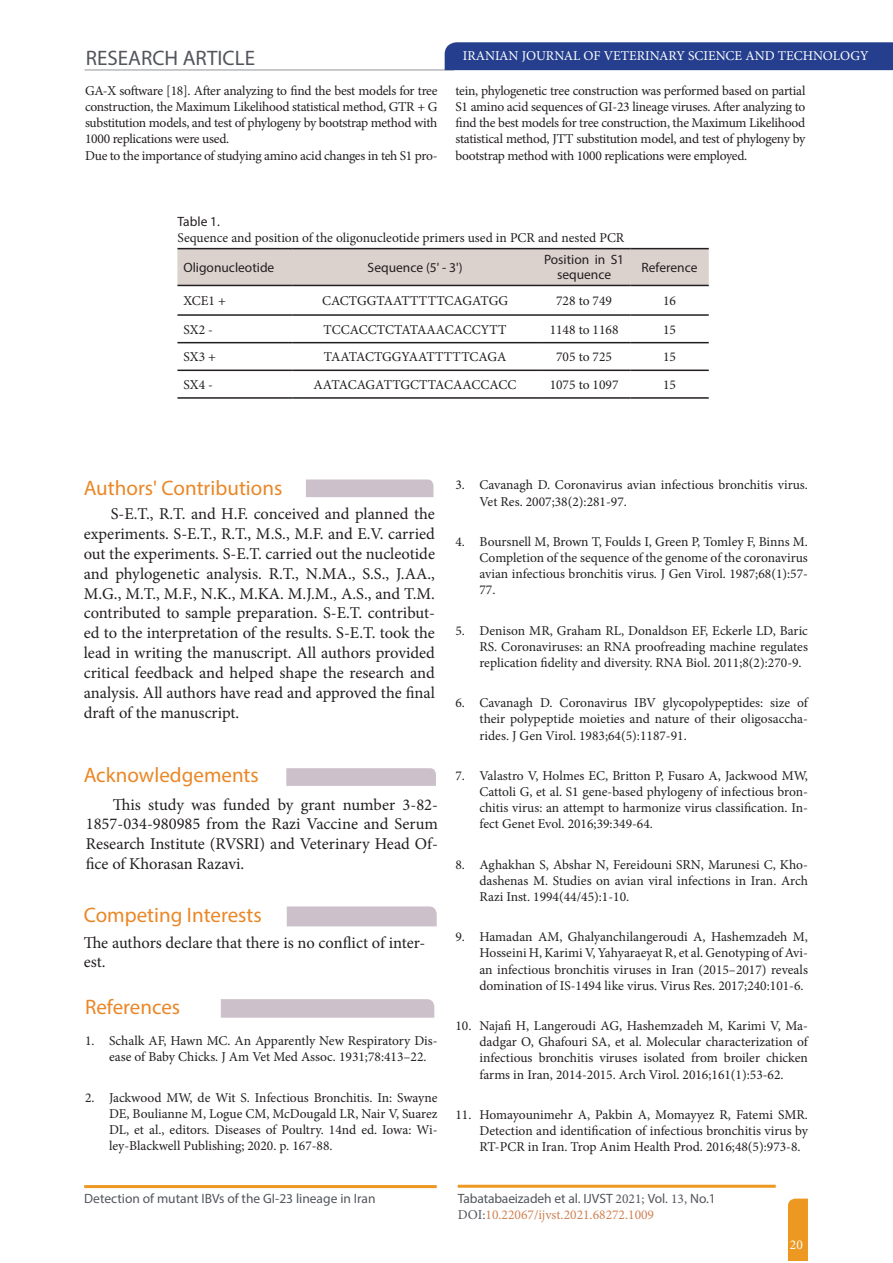
<style>
.page{position:relative;width:893px;height:1263px;background:#fff}
.page>*{position:absolute;margin:0;border:0;box-sizing:border-box;transform-origin:0 0}
.t1{font:21px "Myriad Pro";color:#ea8727}
.t2{font:21px "Myriad Pro";color:#53555c}
.t3{font:16.5px/19.8px "Minion Pro";letter-spacing:-.005em;color:#231f20;text-align:justify}
.t4{font:13.5px/16.2px "Minion Pro";letter-spacing:-.005em;color:#231f20;text-align:justify}
.t5{font:13.5px "Myriad Pro";color:#52565c}
.t6{font:13.5px/15px "Myriad Pro";color:#231f20;text-align:center}
.t7{font:13.5px "Minion Pro";color:#fff}
.t8{font:13.5px "Minion Pro";color:#ce8253}
.s1{font-family:"Minion Pro"}
.s2{color:#52565c}
</style>
<div class="page">
<svg style="left:788px;top:1198px;width:20px;height:63px"></svg>
<hr style="left:84px;top:69px;width:370px;height:2px;background:#b6b8b9">
<svg style="left:443px;top:42px;width:450px;height:29px;background:#2f4793"></svg>
<hr style="left:84px;top:1185px;width:353px;height:3px;background:#ec9821">
<hr style="left:458px;top:1185px;width:318px;height:3px;background:#ec9821">
<div style="left:177px;top:249px;width:532px;height:36px;background:#dbd2ce"></div>
<hr style="left:630px;top:314px;width:79px;height:2px;background:#231f20">
<hr style="left:538px;top:314px;width:92px;height:2px;background:#231f20">
<hr style="left:292px;top:314px;width:246px;height:2px;background:#231f20">
<hr style="left:177px;top:314px;width:115px;height:2px;background:#231f20">
<hr style="left:292px;top:342px;width:246px;height:1px;background:#231f20">
<hr style="left:177px;top:342px;width:115px;height:1px;background:#231f20">
<hr style="left:292px;top:370px;width:246px;height:1px;background:#231f20">
<hr style="left:177px;top:370px;width:115px;height:1px;background:#231f20">
<hr style="left:292px;top:397px;width:246px;height:2px;background:#231f20">
<hr style="left:177px;top:397px;width:115px;height:2px;background:#231f20">
<hr style="left:630px;top:248px;width:79px;height:1px;background:#231f20">
<hr style="left:538px;top:248px;width:92px;height:1px;background:#231f20">
<hr style="left:292px;top:248px;width:246px;height:1px;background:#231f20">
<hr style="left:177px;top:248px;width:115px;height:1px;background:#231f20">
<hr style="left:630px;top:285px;width:79px;height:1px;background:#231f20">
<hr style="left:538px;top:285px;width:92px;height:1px;background:#231f20">
<hr style="left:292px;top:285px;width:246px;height:1px;background:#231f20">
<hr style="left:177px;top:285px;width:115px;height:1px;background:#231f20">
<hr style="left:630px;top:342px;width:79px;height:1px;background:#231f20">
<hr style="left:538px;top:342px;width:92px;height:1px;background:#231f20">
<hr style="left:630px;top:370px;width:79px;height:1px;background:#231f20">
<hr style="left:538px;top:370px;width:92px;height:1px;background:#231f20">
<hr style="left:630px;top:397px;width:79px;height:2px;background:#231f20">
<hr style="left:538px;top:397px;width:92px;height:2px;background:#231f20">
<div style="left:306px;top:479px;width:127px;height:18px;background:#ccc1ca"></div>
<div style="left:287px;top:906px;width:150px;height:20px;background:#ccc1ca"></div>
<div style="left:221px;top:999px;width:213px;height:19px;background:#ccc1ca"></div>
<div style="left:286px;top:768px;width:150px;height:18px;background:#ccc1ca"></div>
<h1 class="t2" style="left:86px;top:45px;width:171px">RESEARCH ARTICLE</h1>
<p class="t7" style="left:463px;top:47px;width:407px">IRANIAN JOURNAL OF VETERINARY SCIENCE AND TECHNOLOGY</p>
<p class="t4" style="left:85px;top:83px;width:354px;text-align:left">GA-X software [18]. After analyzing to find the best models for tree construction, the Maximum Likelihood statistical method, GTR + G substitution models, and test of phylogeny by bootstrap method with 1000 replications were used.<br>Due to the importance of studying amino acid changes in teh S1 pro-</p>
<p class="t4" style="left:455px;top:82px;width:351px">tein, phylogenetic tree construction was performed based on partial S1 amino acid sequences of GI-23 lineage viruses. After analyzing to find the best models for tree construction, the Maximum Likelihood statistical method, JTT substitution model, and test of phylogeny by bootstrap method with 1000 replications were employed.</p>
<p class="t6" style="left:177px;top:213px;width:44px">Table 1.</p>
<p class="t4" style="left:177px;top:230px;width:448px">Sequence and position of the oligonucleotide primers used in PCR and nested PCR</p>
<p class="t6" style="left:544px;top:252px;width:82px">Position in S1 sequence</p>
<p class="t6" style="left:642px;top:260px;width:57px">Reference</p>
<p class="t6" style="left:183px;top:260px;width:92px">Oligonucleotide</p>
<p class="t6" style="left:368px;top:260px;width:96px">Sequence (5' - 3')</p>
<p class="t4" style="left:183px;top:293px;width:44px">XCE1 +</p>
<p class="t4" style="left:322px;top:293px;width:188px">CACTGGTAATTTTTCAGATGG</p>
<p class="t4" style="left:556px;top:293px;width:57px">728 to 749</p>
<p class="t4" style="left:663px;top:293px;width:14px">16</p>
<p class="t4" style="left:183px;top:321px;width:31px">SX2 -</p>
<p class="t4" style="left:324px;top:321px;width:185px">TCCACCTCTATAAACACCYTT</p>
<p class="t4" style="left:550px;top:321px;width:70px">1148 to 1168</p>
<p class="t4" style="left:663px;top:321px;width:14px">15</p>
<p class="t4" style="left:183px;top:349px;width:34px">SX3 +</p>
<p class="t4" style="left:324px;top:349px;width:184px">TAATACTGGYAATTTTTCAGA</p>
<p class="t4" style="left:556px;top:349px;width:57px">705 to 725</p>
<p class="t4" style="left:663px;top:349px;width:14px">15</p>
<p class="t4" style="left:183px;top:377px;width:31px">SX4 -</p>
<p class="t4" style="left:314px;top:377px;width:204px">AATACAGATTGCTTACAACCACC</p>
<p class="t4" style="left:550px;top:377px;width:70px">1075 to 1097</p>
<p class="t4" style="left:663px;top:377px;width:14px">15</p>
<h1 class="t1" style="left:84px;top:475px;width:200px">Authors' Contributions</h1>
<p class="t3" style="left:84px;top:504px;width:353px;text-indent:27px">S-E.T., R.T. and H.F. conceived and planned the experiments. S-E.T., R.T., M.S., M.F. and E.V. carried out the experiments. S-E.T. carried out the nucleotide and phylogenetic analysis. R.T., N.MA., S.S., J.AA., M.G., M.T., M.F., N.K., M.KA. M.J.M., A.S., and T.M. contributed to sample preparation. S-E.T. contribut&shy;ed to the interpretation of the results. S-E.T. took the lead in writing the manuscript. All authors provided critical feedback and helped shape the research and analysis. All authors have read and approved the final draft of the manuscript.</p>
<h1 class="t1" style="left:84px;top:762px;width:177px">Acknowledgements</h1>
<p class="t3" style="left:86px;top:794px;width:354px;text-indent:27px">This study was funded by grant number 3-82- 1857-034-980985 from the Razi Vaccine and Serum Research Institute (RVSRI) and Veterinary Head Of&shy;fice of Khorasan Razavi.</p>
<h1 class="t1" style="left:84px;top:902px;width:180px">Competing Interests</h1>
<p class="t3" style="left:84px;top:932px;width:343px">The authors declare that there is no conflict of inter&shy;est.</p>
<h1 class="t1" style="left:85px;top:994px;width:97px">References</h1>
<p class="t4" style="left:109px;top:1033px;width:330px;text-indent:-24px">1. Schalk AF, Hawn MC. An Apparently New Respiratory Dis&shy;ease of Baby Chicks. J Am Vet Med Assoc. 1931;78:413–22.</p>
<p class="t4" style="left:109px;top:1089px;width:330px;text-indent:-24px">2. Jackwood MW, de Wit S. Infectious Bronchitis. In: Swayne DE, Boulianne M, Logue CM, McDougald LR, Nair V, Suarez DL, et al., editors. Diseases of Poultry. 14nd ed. Iowa: Wi&shy;ley-Blackwell Publishing; 2020. p. 167-88.</p>
<p class="t4" style="left:479px;top:477px;width:330px;text-indent:-24px">3. Cavanagh D. Coronavirus avian infectious bronchitis virus.<br>Vet Res. 2007;38(2):281-97.</p>
<p class="t4" style="left:479px;top:533px;width:330px;text-indent:-24px">4. Boursnell M, Brown T, Foulds I, Green P, Tomley F, Binns M.<br>Completion of the sequence of the genome of the coronavirus avian infectious bronchitis virus. J Gen Virol. 1987;68(1):57- 77.</p>
<p class="t4" style="left:479px;top:622px;width:330px;text-indent:-24px">5. Denison MR, Graham RL, Donaldson EF, Eckerle LD, Baric RS. Coronaviruses: an RNA proofreading machine regulates replication fidelity and diversity. RNA Biol. 2011;8(2):270-9.</p>
<p class="t4" style="left:479px;top:695px;width:330px;text-indent:-24px">6. Cavanagh D. Coronavirus IBV glycopolypeptides: size of their polypeptide moieties and nature of their oligosaccha&shy;rides. J Gen Virol. 1983;64(5):1187-91.</p>
<p class="t4" style="left:479px;top:767px;width:330px;text-indent:-24px">7. Valastro V, Holmes EC, Britton P, Fusaro A, Jackwood MW, Cattoli G, et al. S1 gene-based phylogeny of infectious bron&shy;chitis virus: an attempt to harmonize virus classification. In&shy;fect Genet Evol. 2016;39:349-64.</p>
<p class="t4" style="left:479px;top:856px;width:330px;text-indent:-24px">8. Aghakhan S, Abshar N, Fereidouni SRN, Marunesi C, Kho&shy;dashenas M. Studies on avian viral infections in Iran. Arch Razi Inst. 1994(44/45):1-10.</p>
<p class="t4" style="left:479px;top:929px;width:330px;text-indent:-24px">9. Hamadan AM, Ghalyanchilangeroudi A, Hashemzadeh M, Hosseini H, Karimi V, Yahyaraeyat R, et al. Genotyping of Avi&shy;an infectious bronchitis viruses in Iran (2015–2017) reveals domination of IS-1494 like virus. Virus Res. 2017;240:101-6.</p>
<p class="t4" style="left:479px;top:1018px;width:330px;text-indent:-24px">10. Najafi H, Langeroudi AG, Hashemzadeh M, Karimi V, Ma&shy;dadgar O, Ghafouri SA, et al. Molecular characterization of infectious bronchitis viruses isolated from broiler chicken farms in Iran, 2014-2015. Arch Virol. 2016;161(1):53-62.</p>
<p class="t4" style="left:479px;top:1106px;width:330px;text-indent:-24px">11. Homayounimehr A, Pakbin A, Momayyez R, Fatemi SMR.<br>Detection and identification of infectious bronchitis virus by RT-PCR in Iran. Trop Anim Health Prod. 2016;48(5):973-8.</p>
<p class="t5" style="left:84px;top:1190px;width:293px">Detection of mutant IBVs of the GI-23 lineage in Iran</p>
<p class="t5" style="left:458px;top:1190px;width:260px">Tabatabaeizadeh et al. IJVST <span class="s1">2021;</span> Vol. <span class="s1">13,</span> No.1</p>
<p class="t8" style="left:458px;top:1205px;width:198px"><span class="s2">DOI:</span>10.22067/ijvst.2021.68272.1009</p>
<p class="t7" style="left:790px;top:1235px;width:14px">20</p>
</div>
